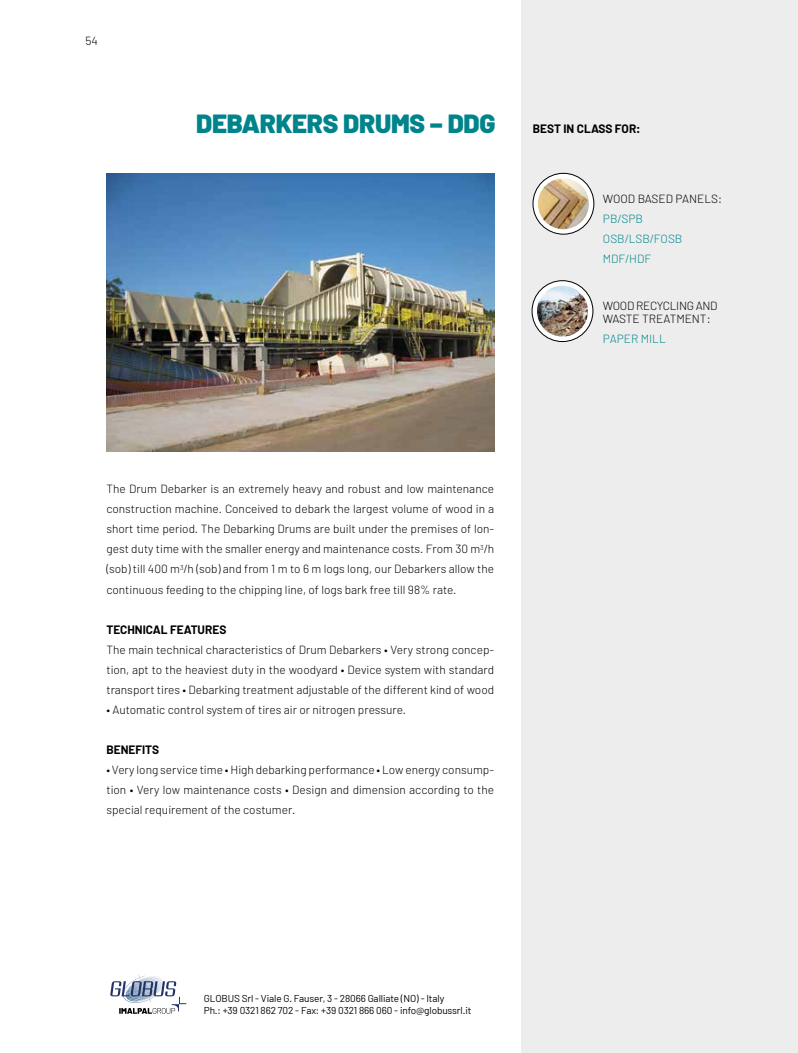
<style>
.page{position:relative;width:798px;height:1053px;background:#fff}
.page>*{position:absolute;margin:0;border:0;box-sizing:border-box;transform-origin:0 0}
.t1{font:900 26.25px "Barlow";letter-spacing:-.01em;color:#00848b}
.t2{font:300 11.88px/20px "Barlow";color:#000;text-align:justify}
.t3{font:700 11.88px "Barlow";color:#000}
.t4{font:300 11.88px/20px "Barlow";color:#00848b}
.t5{font:300 11.88px/12.5px "Barlow";letter-spacing:-.025em;color:#000}
.t6{font:10px/12px "Barlow";letter-spacing:-.01em;color:#000}
</style>
<div class="page">
<div style="left:521px;top:0;width:276px;height:1052px;background:#ededed"></div>
<svg style="left:533px;top:173px;width:60px;height:61px"></svg>
<div style="left:532px;top:173px;width:61px;height:61px;border:1px solid #000;border-radius:50%"></div>
<img style="left:537px;top:178px;width:51px;height:51px;border-radius:25px">
<img style="left:106px;top:173px;width:388px;height:278px">
<svg style="left:532px;top:281px;width:60px;height:60px"></svg>
<div style="left:531px;top:280px;width:61px;height:61px;border:1px solid #000;border-radius:50%"></div>
<img style="left:536px;top:285px;width:51px;height:51px;border-radius:25px">
<svg style="left:110px;top:975px;width:76px;height:38px"></svg>
<p class="t2" style="left:85px;top:30px;width:14px">54</p>
<h1 class="t1" style="left:196px;top:108px;width:301px">DEBARKERS DRUMS – DDG</h1>
<p class="t3" style="left:532px;top:122px;width:109px">BEST IN CLASS FOR:</p>
<p class="t2" style="left:602px;top:188px;width:120px">WOOD BASED PANELS:</p>
<p class="t4" style="left:602px;top:208px;width:81px">PB/SPB<br>OSB/LSB/FOSB<br>MDF/HDF</p>
<p class="t5" style="left:602px;top:299px;width:116px">WOOD RECYCLING AND<br>WASTE TREATMENT:</p>
<p class="t4" style="left:602px;top:328px;width:64px">PAPER MILL</p>
<p class="t2" style="left:106px;top:479px;width:389px">The Drum Debarker is an extremely heavy and robust and low maintenance construction machine. Conceived to debark the largest volume of wood in a short time period. The Debarking Drums are built under the premises of lon&shy;gest duty time with the smaller energy and maintenance costs. From 30 m<sup>3</sup>/h (sob) till 400 m<sup>3</sup>/h (sob) and from 1 m to 6 m logs long, our Debarkers allow the continuous feeding to the chipping line, of logs bark free till 98% rate.</p>
<p class="t3" style="left:106px;top:621px;width:121px">TECHNICAL FEATURES</p>
<p class="t2" style="left:106px;top:639px;width:389px">The main technical characteristics of Drum Debarkers • Very strong concep&shy;tion, apt to the heaviest duty in the woodyard • Device system with standard transport tires • Debarking treatment adjustable of the different kind of wood</p>
<p class="t2" style="left:106px;top:699px;width:301px">• Automatic control system of tires air or nitrogen pressure.</p>
<p class="t3" style="left:106px;top:741px;width:54px">BENEFITS</p>
<p class="t2" style="left:106px;top:759px;width:389px">• Very long service time • High debarking performance • Low energy consump&shy;tion • Very low maintenance costs • Design and dimension according to the special requirement of the costumer.</p>
<p class="t6" style="left:204px;top:991px;width:269px">GLOBUS Srl - Viale G. Fauser, 3 - 28066 Galliate (NO) - Italy<br>Ph.: +39 0321 862 702 - Fax: +39 0321 866 060 - info@globussrl.it</p>
</div>
